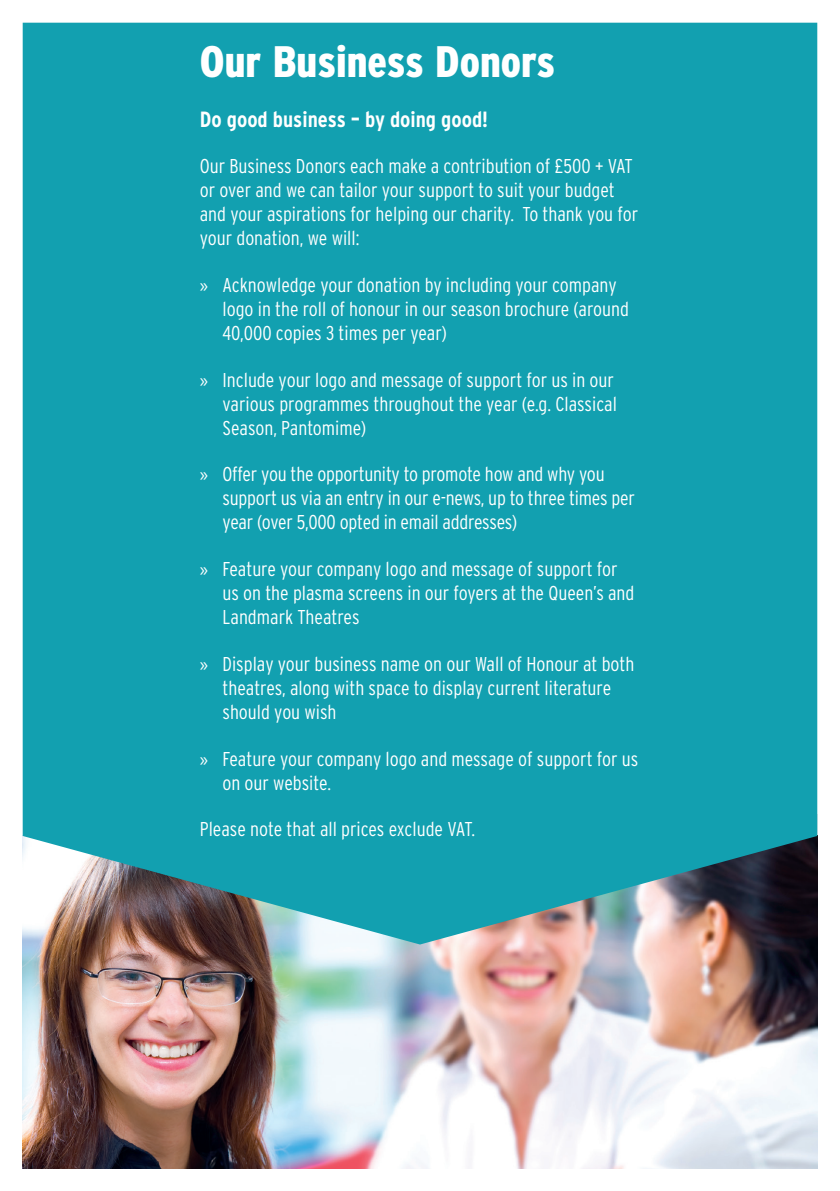
<style>
.page{position:relative;width:840px;height:1191px;background:#fff}
.page>*{position:absolute;margin:0;border:0;box-sizing:border-box;transform-origin:0 0}
.t1{font:900 condensed 44px "Interstate";color:#fff}
.t2{font:700 condensed 22px "Interstate";color:#fff}
.t3{font:300 condensed 20px/24px "Interstate";color:#fff}
.s1{font-family:"Myriad Pro";font-weight:400;font-stretch:normal}
</style>
<div class="page">
<img style="left:23px;top:944px;width:793px;height:224px">
<div style="left:23px;top:23px;width:793px;height:921px;background:#12a0b0"></div>
<h1 class="t1" style="left:200px;top:38px;width:356px">Our Business Donors</h1>
<p class="t2" style="left:200px;top:106px;width:290px">Do good business – by doing good!</p>
<p class="t3" style="left:200px;top:154px;width:439px">Our Business Donors each make a contribution of £500 + VAT or over and we can tailor your support to suit your budget and your aspirations for helping our charity. To thank you for your donation, we will:</p>
<p class="t3" style="left:222px;top:273px;width:407px;text-indent:-23px"><span class="s1">»</span> Acknowledge your donation by including your company logo in the roll of honour in our season brochure (around<br>40,000 copies 3 times per year)</p>
<p class="t3" style="left:222px;top:367px;width:396px;text-indent:-23px"><span class="s1">»</span> Include your logo and message of support for us in our various programmes throughout the year (e.g. Classical<br>Season, Pantomime)</p>
<p class="t3" style="left:222px;top:462px;width:414px;text-indent:-23px"><span class="s1">»</span> Offer you the opportunity to promote how and why you support us via an entry in our e-news, up to three times per year (over 5,000 opted in email addresses)</p>
<p class="t3" style="left:222px;top:557px;width:413px;text-indent:-23px"><span class="s1">»</span> Feature your company logo and message of support for us on the plasma screens in our foyers at the Queen’s and<br>Landmark Theatres</p>
<p class="t3" style="left:222px;top:651px;width:413px;text-indent:-23px"><span class="s1">»</span> Display your business name on our Wall of Honour at both theatres, along with space to display current literature should you wish</p>
<p class="t3" style="left:222px;top:746px;width:417px;text-indent:-23px"><span class="s1">»</span> Feature your company logo and message of support for us on our website.</p>
<p class="t3" style="left:200px;top:817px;width:276px">Please note that all prices exclude VAT.</p>
</div>
